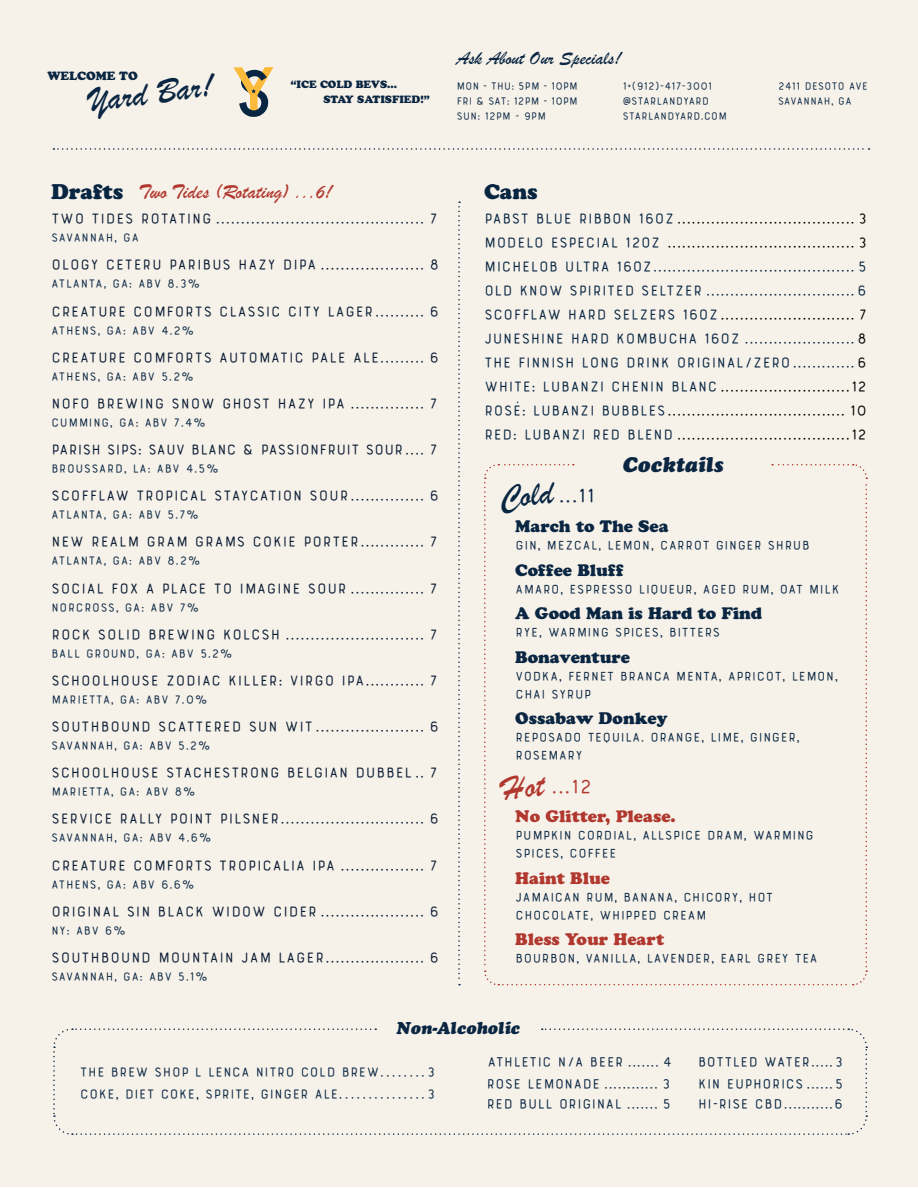
<style>
.page{position:relative;width:918px;height:1188px;background:#fff}
.page>*{position:absolute;margin:0;border:0;box-sizing:border-box;transform-origin:0 0}
.t1{font:35.55px "Brush Script";color:#0a2642}
.t2{font:34.95px "Brush Script";color:#082642}
.t3{font:700 22.35px "Bourton Line";color:#0a2642}
.t4{font:700 22.35px "Bourton Line";color:#b1382e}
.t5{font:21px "Brush Script";color:#b1382e}
.t6{font:21px "Cooper Black Std";color:#082642}
.t7{font:italic 21px "Cooper Black Std";color:#0a2642}
.t8{font:19.5px "Brush Script";color:#0a2642}
.t9{font:italic 16.95px "Cooper Black Std";color:#0a2642}
.Starland_Yard_Beer{font:700 16.5px "Bourton Line";letter-spacing:.01em;color:#0b1c33}
.t10{font:700 16.5px "Bourton Line";color:#000}
.t11{font:700 16.5px "Bourton Line";color:#0a2642}
.t12{font:16.5px "Cooper Black Std";color:#0a2642}
.Starland_Yard_Beer-2{font:700 16.5px "Bourton Line";letter-spacing:-.02em;color:#0b1c33}
.t13{font:16.5px "Cooper Black Std";color:#b1382e}
.t14{font:700 15.45px "Bourton Line";color:#0a2642}
.t15{font:700 15px "Bourton Line";color:#0a2642}
.t16{font:700 14.4px/18px "Bourton Line";color:#0a2642}
.Starland_Yard_Beer-3{font:700 13.5px "Bourton Line";letter-spacing:.01em;color:#0a2642}
.t17{font:700 12px "Bourton Line";letter-spacing:-.02em;color:#0a2642}
.t18{font:11.85px "Cooper Black Std";color:#0a2642}
.t19{font:10.5px "Cooper Black Std";color:#0a2642}
.s1{color:#0a2642}
.s2{color:#000}
</style>
<div class="page">
<div style="left:0;top:0;width:918px;height:1187px;background:#f6f2ea"></div>
<svg style="left:234px;top:67px;width:39px;height:50px"></svg>
<svg style="left:53px;top:148px;width:817px;height:2px"></svg>
<svg style="left:458px;top:201px;width:2px;height:784px"></svg>
<svg style="left:53px;top:1028px;width:815px;height:107px"></svg>
<svg style="left:484px;top:464px;width:384px;height:522px"></svg>
<p class="t18" style="left:48px;top:69px;width:92px">WELCOME TO</p>
<p class="t1" style="left:87px;top:77px;width:126px;rotate:-7deg">Yard Bar!</p>
<p class="t19" style="left:290px;top:78px;width:108px">“ICE COLD BEVS...</p>
<p class="t19" style="left:323px;top:93px;width:108px">STAY SATISFIED!”</p>
<p class="t8" style="left:456px;top:45px;width:166px">Ask About Our Specials!</p>
<p class="t17" style="left:456px;top:79px;width:123px">MON - THU: 5PM - 10PM</p>
<p class="t17" style="left:456px;top:94px;width:123px">FRI &amp; SAT: 12PM - 10PM</p>
<p class="t17" style="left:456px;top:108px;width:91px">SUN: 12PM - 9PM</p>
<p class="t17" style="left:623px;top:79px;width:91px">1+(912)-417-3001</p>
<p class="t17" style="left:623px;top:94px;width:88px">@STARLANDYARD</p>
<p class="t17" style="left:623px;top:108px;width:106px">STARLANDYARD.COM</p>
<p class="t6" style="left:51px;top:179px;width:74px">Drafts</p>
<p class="t5" style="left:139px;top:178px;width:195px">Two Tides (Rotating) ...6!</p>
<p class="t6" style="left:484px;top:179px;width:55px">Cans</p>
<p class="t17" style="left:778px;top:79px;width:92px">2411 DESOTO AVE</p>
<p class="t17" style="left:778px;top:94px;width:76px">SAVANNAH, GA</p>
<p class="Starland_Yard_Beer" style="left:51px;top:209px;width:388px">TWO TIDES ROTATING .......................................... 7</p>
<p class="Starland_Yard_Beer-3" style="left:51px;top:230px;width:90px">SAVANNAH, GA</p>
<p class="Starland_Yard_Beer" style="left:51px;top:255px;width:390px">OLOGY CETERU PARIBUS HAZY DIPA ..................... 8</p>
<p class="Starland_Yard_Beer-3" style="left:51px;top:276px;width:151px">ATLANTA, GA: ABV 8.3%</p>
<p class="Starland_Yard_Beer" style="left:51px;top:301px;width:390px">CREATURE COMFORTS CLASSIC CITY LAGER.......... 6</p>
<p class="Starland_Yard_Beer-3" style="left:51px;top:322px;width:145px">ATHENS, GA: ABV 4.2%</p>
<p class="Starland_Yard_Beer" style="left:51px;top:347px;width:390px">CREATURE COMFORTS AUTOMATIC PALE ALE......... 6</p>
<p class="Starland_Yard_Beer-3" style="left:51px;top:368px;width:144px">ATHENS, GA: ABV 5.2%</p>
<p class="Starland_Yard_Beer" style="left:51px;top:393px;width:388px">NOFO BREWING SNOW GHOST HAZY IPA ............... 7</p>
<p class="Starland_Yard_Beer-3" style="left:51px;top:414px;width:156px">CUMMING, GA: ABV 7.4%</p>
<p class="Starland_Yard_Beer-2" style="left:51px;top:439px;width:388px">PARISH SIPS: SAUV BLANC &amp; PASSIONFRUIT SOUR.... 7</p>
<p class="Starland_Yard_Beer-3" style="left:51px;top:460px;width:169px">BROUSSARD, LA: ABV 4.5%</p>
<p class="Starland_Yard_Beer" style="left:51px;top:486px;width:390px">SCOFFLAW TROPICAL STAYCATION SOUR............... 6</p>
<p class="Starland_Yard_Beer-3" style="left:51px;top:506px;width:149px">ATLANTA, GA: ABV 5.7%</p>
<p class="Starland_Yard_Beer" style="left:51px;top:532px;width:388px">NEW REALM GRAM GRAMS COKIE PORTER............. 7</p>
<p class="Starland_Yard_Beer-3" style="left:51px;top:553px;width:151px">ATLANTA, GA: ABV 8.2%</p>
<p class="Starland_Yard_Beer" style="left:51px;top:578px;width:388px">SOCIAL FOX A PLACE TO IMAGINE SOUR ............... 7</p>
<p class="Starland_Yard_Beer-3" style="left:51px;top:599px;width:150px">NORCROSS, GA: ABV 7%</p>
<p class="Starland_Yard_Beer" style="left:51px;top:624px;width:388px">ROCK SOLID BREWING KOLCSH ............................ 7</p>
<p class="Starland_Yard_Beer-3" style="left:51px;top:645px;width:183px">BALL GROUND, GA: ABV 5.2%</p>
<p class="Starland_Yard_Beer" style="left:51px;top:670px;width:388px">SCHOOLHOUSE ZODIAC KILLER: VIRGO IPA............ 7</p>
<p class="Starland_Yard_Beer-3" style="left:51px;top:691px;width:158px">MARIETTA, GA: ABV 7.0%</p>
<p class="Starland_Yard_Beer" style="left:51px;top:716px;width:390px">SOUTHBOUND SCATTERED SUN WIT...................... 6</p>
<p class="Starland_Yard_Beer-3" style="left:51px;top:737px;width:161px">SAVANNAH, GA: ABV 5.2%</p>
<p class="Starland_Yard_Beer" style="left:51px;top:763px;width:388px">SCHOOLHOUSE STACHESTRONG BELGIAN DUBBEL .. 7</p>
<p class="Starland_Yard_Beer-3" style="left:51px;top:783px;width:146px">MARIETTA, GA: ABV 8%</p>
<p class="Starland_Yard_Beer" style="left:51px;top:809px;width:390px">SERVICE RALLY POINT PILSNER............................. 6</p>
<p class="Starland_Yard_Beer-3" style="left:51px;top:830px;width:162px">SAVANNAH, GA: ABV 4.6%</p>
<p class="Starland_Yard_Beer" style="left:51px;top:855px;width:388px">CREATURE COMFORTS TROPICALIA IPA ................. 7</p>
<p class="Starland_Yard_Beer-3" style="left:51px;top:876px;width:145px">ATHENS, GA: ABV 6.6%</p>
<p class="Starland_Yard_Beer" style="left:51px;top:901px;width:390px">ORIGINAL SIN BLACK WIDOW CIDER ..................... 6</p>
<p class="Starland_Yard_Beer-3" style="left:51px;top:922px;width:77px">NY: ABV 6%</p>
<p class="Starland_Yard_Beer" style="left:51px;top:947px;width:390px">SOUTHBOUND MOUNTAIN JAM LAGER.................... 6</p>
<p class="Starland_Yard_Beer-3" style="left:51px;top:968px;width:158px">SAVANNAH, GA: ABV 5.1%</p>
<p class="t10" style="left:484px;top:209px;width:384px"><span class="s1">PABST BLUE RIBBON 16OZ</span>..................................... 3</p>
<p class="t10" style="left:484px;top:233px;width:384px"><span class="s1">MODELO ESPECIAL 12OZ</span> ....................................... 3</p>
<p class="t11" style="left:484px;top:257px;width:384px">MICHELOB ULTRA 16OZ.......................................... 5</p>
<p class="t11" style="left:484px;top:281px;width:384px">OLD KNOW SPIRITED SELTZER ...............................6</p>
<p class="t10" style="left:484px;top:305px;width:384px"><span class="s1">SCOFFLAW HARD SELZERS 16OZ</span>............................ 7</p>
<p class="t11" style="left:484px;top:329px;width:384px">JUNESHINE HARD KOMBUCHA 16OZ .......................<span class="s2">8</span></p>
<p class="t11" style="left:484px;top:353px;width:384px">THE FINNISH LONG DRINK ORIGINAL/ZERO.............<span class="s2">6</span></p>
<p class="t10" style="left:484px;top:377px;width:384px"><span class="s1">WHITE: LUBANZI CHENIN BLANC</span>...........................12</p>
<p class="t10" style="left:484px;top:401px;width:384px"><span class="s1">ROSÉ: LUBANZI BUBBLES</span>..................................... 10</p>
<p class="t10" style="left:484px;top:425px;width:384px"><span class="s1">RED: LUBANZI RED BLEND</span> ....................................12</p>
<p class="t2" style="left:496px;top:475px;width:56px;rotate:-7deg">Cold</p>
<p class="t3" style="left:558px;top:481px;width:38px">...11</p>
<p class="t7" style="left:623px;top:451px;width:102px">Cocktails</p>
<p class="t12" style="left:515px;top:517px;width:155px">March to The Sea</p>
<p class="t16" style="left:515px;top:537px;width:296px">GIN, MEZCAL, LEMON, CARROT GINGER SHRUB</p>
<p class="t12" style="left:515px;top:560px;width:110px">Coffee Bluff</p>
<p class="t16" style="left:515px;top:580px;width:326px">AMARO, ESPRESSO LIQUEUR, AGED RUM, OAT MILK</p>
<p class="t12" style="left:515px;top:604px;width:249px">A Good Man is Hard to Find</p>
<p class="t16" style="left:515px;top:624px;width:207px">RYE, WARMING SPICES, BITTERS</p>
<p class="t12" style="left:515px;top:647px;width:116px">Bonaventure</p>
<p class="t16" style="left:515px;top:667px;width:325px">VODKA, FERNET BRANCA MENTA, APRICOT, LEMON,<br>CHAI SYRUP</p>
<p class="t12" style="left:515px;top:709px;width:154px">Ossabaw Donkey</p>
<p class="t16" style="left:515px;top:729px;width:287px">REPOSADO TEQUILA. ORANGE, LIME, GINGER,<br>ROSEMARY</p>
<p class="t4" style="left:551px;top:773px;width:43px">...12</p>
<p class="t13" style="left:515px;top:806px;width:162px">No Glitter, Please.</p>
<p class="t16" style="left:515px;top:827px;width:300px">PUMPKIN CORDIAL, ALLSPICE DRAM, WARMING<br>SPICES, COFFEE</p>
<p class="t13" style="left:515px;top:868px;width:96px">Haint Blue</p>
<p class="t16" style="left:515px;top:888px;width:260px">JAMAICAN RUM, BANANA, CHICORY, HOT<br>CHOCOLATE, WHIPPED CREAM</p>
<p class="t13" style="left:515px;top:929px;width:150px">Bless Your Heart</p>
<p class="t16" style="left:515px;top:950px;width:304px">BOURBON, VANILLA, LAVENDER, EARL GREY TEA</p>
<p class="t9" style="left:397px;top:1018px;width:125px">Non-Alcoholic</p>
<p class="t14" style="left:487px;top:1053px;width:186px">ATHLETIC N/A BEER ....... 4</p>
<p class="t14" style="left:698px;top:1053px;width:147px">BOTTLED WATER.....3</p>
<p class="t14" style="left:486px;top:1074px;width:186px">ROSE LEMONADE ............ 3</p>
<p class="t14" style="left:486px;top:1095px;width:186px">RED BULL ORIGINAL ....... 5</p>
<p class="t15" style="left:80px;top:1063px;width:301px">THE BREW SHOP L LENCA NITRO COLD BREW</p>
<p class="t15" style="left:427px;top:1063px;width:10px">3</p>
<p class="t15" style="left:80px;top:1085px;width:357px">COKE, DIET COKE, SPRITE, GINGER ALE...............3</p>
<p class="t14" style="left:698px;top:1074px;width:147px">KIN EUPHORICS ......5</p>
<p class="t14" style="left:698px;top:1095px;width:147px">HI-RISE CBD...........6</p>
</div>
